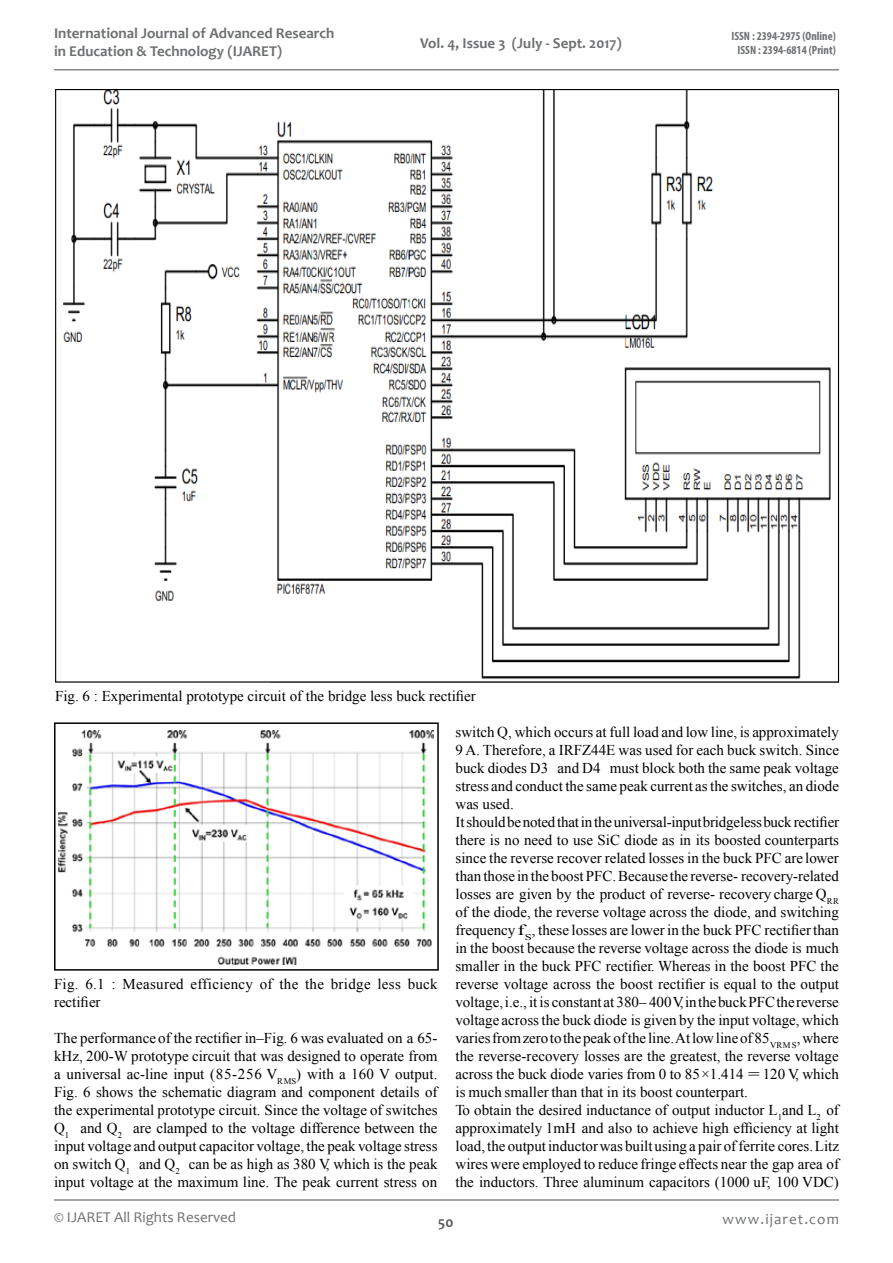
<style>
.page{position:relative;width:893px;height:1263px;background:#fff}
.page>*{position:absolute;margin:0;border:0;box-sizing:border-box;transform-origin:0 0}
.t1{font:15px/18px "Times New Roman";color:#000;text-align:justify}
.t2{font:700 15px/18px "Candara";color:#6d6f71}
.t3{font:15px/18px "Times New Roman";letter-spacing:.02em;color:#000}
.t4{font:15px "Candara";color:#6d6f71}
.t5{font:15px "Candara";letter-spacing:.075em;color:#6d6f71}
.t6{font:700 15px "Candara";color:#58595b}
.t7{font:700 condensed 12px/14.4px "Myriad Pro";color:#6d6f71;text-align:center}
.s1{font-style:italic}
</style>
<div class="page">
<hr style="left:54px;top:1199px;width:785px;height:2px;background:#86888b">
<hr style="left:54px;top:69px;width:785px;height:1px;background:#86888b">
<img style="left:59px;top:731px;width:375px;height:234px">
<div style="left:54px;top:722px;width:385px;height:248px;border:2px solid #000"></div>
<img style="left:63px;top:91px;width:768px;height:588px">
<p class="t2" style="left:54px;top:24px;width:282px">International Journal of Advanced Research in Education &amp; Technology (IJARET)</p>
<p class="t2" style="left:420px;top:34px;width:203px">Vol. 4, Issue 3 (July - Sept. 2017)</p>
<p class="t7" style="left:731px;top:28px;width:106px">ISSN : 2394-2975 (Online)<br>ISSN : 2394-6814 (Print)</p>
<p class="t1" style="left:55px;top:686px;width:422px">Fig. 6 : Experimental prototype circuit of the bridge less buck rectifier</p>
<p class="t3" style="left:54px;top:974px;width:385px">Fig. 6.1 : Measured efficiency of the the bridge less buck rectifier</p>
<p class="t1" style="left:54px;top:1028px;width:385px">The performance of the rectifier in–Fig. 6 was evaluated on a 65- kHz, 200-W prototype circuit that was designed to operate from a universal ac-line input (85-256 V<sub>RMS</sub>) with a 160 V output.<br>Fig. 6 shows the schematic diagram and component details of the experimental prototype circuit. Since the voltage of switches Q<sub>1</sub> and Q<sub>2</sub> are clamped to the voltage difference between the input voltage and output capacitor voltage, the peak voltage stress on switch Q<sub>1</sub> and Q<sub>2</sub> can be as high as 380 V, which is the peak input voltage at the maximum line. The peak current stress on</p>
<p class="t1" style="left:455px;top:722px;width:385px;text-align:left">switch Q, which occurs at full load and low line, is approximately 9 A. Therefore, a IRFZ44E was used for each buck switch. Since buck diodes D3 and D4 must block both the same peak voltage stress and conduct the same peak current as the switches, an diode was used.<br>It should be noted that in the universal-input bridgeless buck rectifier there is no need to use SiC diode as in its boosted counterparts since the reverse recover related losses in the buck PFC are lower than those in the boost PFC. Because the reverse- recovery-related losses are given by the product of reverse- recovery charge Q<sub>RR </sub>of the diode, the reverse voltage across the diode, and switching frequency f<sub>S</sub>, these losses are lower in the buck PFC rectifier than in the boost because the reverse voltage across the diode is much smaller in the buck PFC rectifier. Whereas in the boost PFC the reverse voltage across the boost rectifier is equal to the output voltage, i.e., it is constant at 380– 400 V, in the buck PFC the reverse voltage across the buck diode is given by the input voltage, which varies from zero to the peak of the line. At low line of 85 <sub>VRM</sub> <sub>S</sub>, where the reverse-recovery losses are the greatest, the reverse voltage across the buck diode varies from 0 to 85<span class="s1">×</span>1.414 = 120 V, which is much smaller than that in its boost counterpart.<br>To obtain the desired inductance of output inductor L<sub>1</sub>and L<sub>2</sub> of approximately 1mH and also to achieve high efficiency at light load, the output inductor was built using a pair of ferrite cores. Litz wires were employed to reduce fringe effects near the gap area of the inductors. Three aluminum capacitors (1000 uF, 100 VDC)</p>
<p class="t4" style="left:54px;top:1207px;width:184px">© IJARET All Rights Reserved</p>
<p class="t5" style="left:723px;top:1210px;width:118px">www.ijaret.com</p>
<p class="t6" style="left:438px;top:1213px;width:17px">50</p>
</div>
